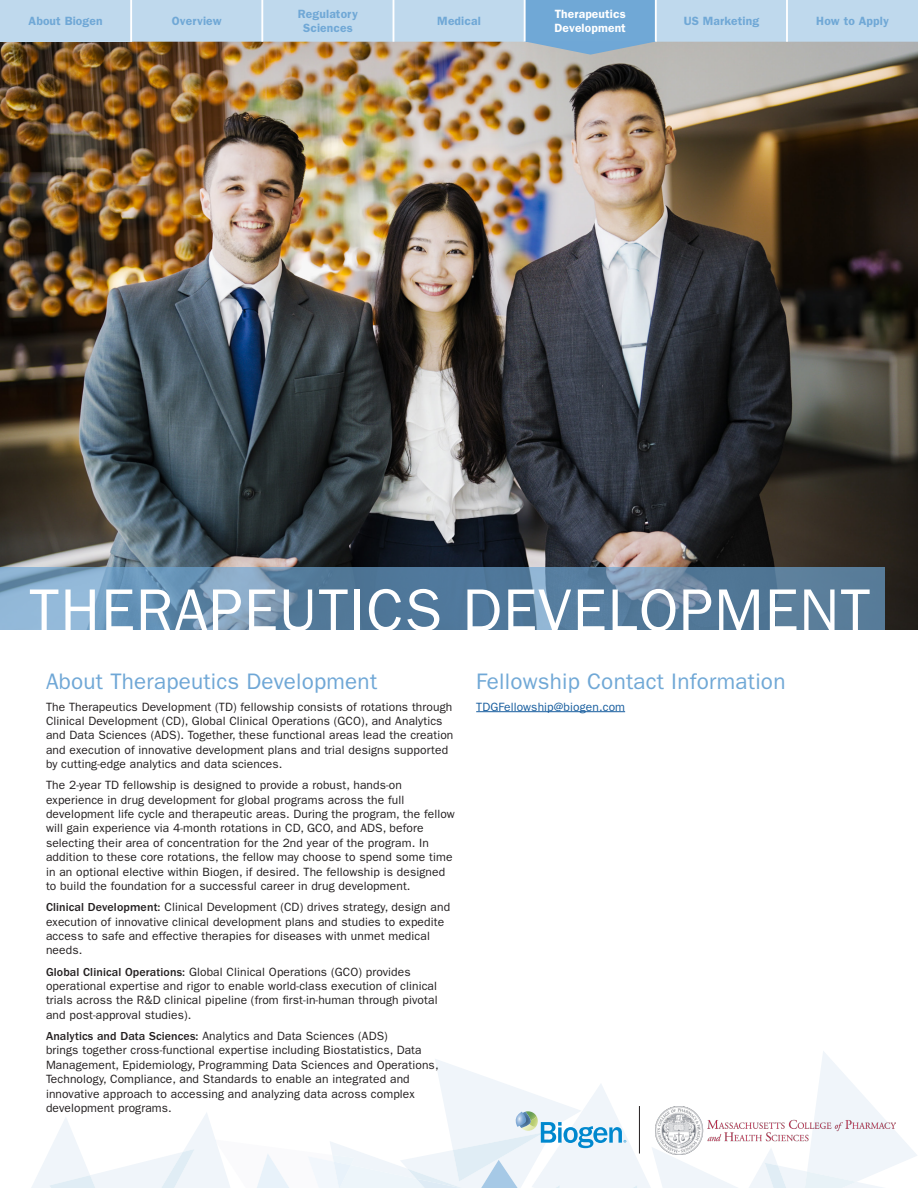
<style>
.page{position:relative;width:918px;height:1188px;background:#fff}
.page>*{position:absolute;margin:0;border:0;box-sizing:border-box;transform-origin:0 0}
.t1{font:60px "ITC Franklin Gothic Std";letter-spacing:.02em;color:#fff}
.QuoteNBame{font:22.5px "ITC Franklin Gothic Std";letter-spacing:.01em;color:#6fa7d6}
.QuoteNBame-2{font:22.5px "ITC Franklin Gothic Std";letter-spacing:.01em;color:#70a8d6}
.QuoteNBame-3{font:12px/14.4px "ITC Franklin Gothic Std";letter-spacing:.01em;color:#231f20}
.QuoteNBame-4{font:600 12px/14.4px "ITC Franklin Gothic Std";letter-spacing:.01em;color:#70a8d6;text-align:center}
.QuoteNBame-5{font:12px "ITC Franklin Gothic Std";letter-spacing:.01em;color:#175d9e}
.QuoteNBame-6{font:600 12px/14.4px "ITC Franklin Gothic Std";letter-spacing:.01em;color:#fff}
.s1{font-weight:500}
</style>
<div class="page">
<svg style="left:31px;top:1051px;width:886px;height:137px"></svg>
<img style="left:656px;top:1106px;width:240px;height:48px">
<img style="left:0;top:42px;width:918px;height:588px">
<hr style="left:476px;top:711px;width:149px;height:1px;background:#175d9e">
<svg style="left:0;top:568px;width:885px;height:62px;background:#6388a8"></svg>
<div style="left:0;top:0;width:131px;height:42px;background:#bfd9ed"></div>
<hr style="left:130px;top:0;width:2px;height:42px;background:#fff">
<svg style="left:131px;top:0;width:787px;height:55px;background:#b0c4d2"></svg>
<p class="QuoteNBame-4" style="left:29px;top:14px;width:75px">About Biogen</p>
<p class="QuoteNBame-4" style="left:172px;top:14px;width:51px">Overview</p>
<p class="QuoteNBame-4" style="left:298px;top:6px;width:61px">Regulatory<br>Sciences</p>
<p class="QuoteNBame-4" style="left:437px;top:14px;width:45px">Medical</p>
<p class="QuoteNBame-6" style="left:555px;top:6px;width:73px">Therapeutics<br>Development</p>
<p class="QuoteNBame-4" style="left:684px;top:14px;width:77px">US Marketing</p>
<p class="QuoteNBame-4" style="left:816px;top:14px;width:74px">How to Apply</p>
<p class="t1" style="left:29px;top:576px;width:843px">THERAPEUTICS DEVELOPMENT</p>
<p class="QuoteNBame" style="left:46px;top:669px;width:333px">About Therapeutics Development</p>
<p class="QuoteNBame-3" style="left:46px;top:699px;width:409px">The Therapeutics Development (TD) fellowship consists of rotations through Clinical Development (CD), Global Clinical Operations (GCO), and Analytics and Data Sciences (ADS). Together, these functional areas lead the creation and execution of innovative development plans and trial designs supported by cutting-edge analytics and data sciences.</p>
<p class="QuoteNBame-3" style="left:46px;top:778px;width:410px">The 2-year TD fellowship is designed to provide a robust, hands-on experience in drug development for global programs across the full development life cycle and therapeutic areas. During the program, the fellow will gain experience via 4-month rotations in CD, GCO, and ADS, before selecting their area of concentration for the 2nd year of the program. In addition to these core rotations, the fellow may choose to spend some time in an optional elective within Biogen, if desired. The fellowship is designed to build the foundation for a successful career in drug development.</p>
<p class="QuoteNBame-3" style="left:46px;top:900px;width:406px"><span class="s1">Clinical Development:</span> Clinical Development (CD) drives strategy, design and execution of innovative clinical development plans and studies to expedite access to safe and effective therapies for diseases with unmet medical needs.</p>
<p class="QuoteNBame-3" style="left:46px;top:964px;width:393px"><span class="s1">Global Clinical Operations:</span> Global Clinical Operations (GCO) provides operational expertise and rigor to enable world-class execution of clinical trials across the R&amp;D clinical pipeline (from first-in-human through pivotal and post-approval studies).</p>
<p class="QuoteNBame-3" style="left:46px;top:1029px;width:394px"><span class="s1">Analytics and Data Sciences:</span> Analytics and Data Sciences (ADS)<br>brings together cross-functional expertise including Biostatistics, Data Management, Epidemiology, Programming Data Sciences and Operations, Technology, Compliance, and Standards to enable an integrated and innovative approach to accessing and analyzing data across complex development programs.</p>
<p class="QuoteNBame-2" style="left:476px;top:669px;width:311px">Fellowship Contact Information</p>
<p class="QuoteNBame-5" style="left:476px;top:700px;width:150px">TDGFellowship@biogen.com</p>
</div>
